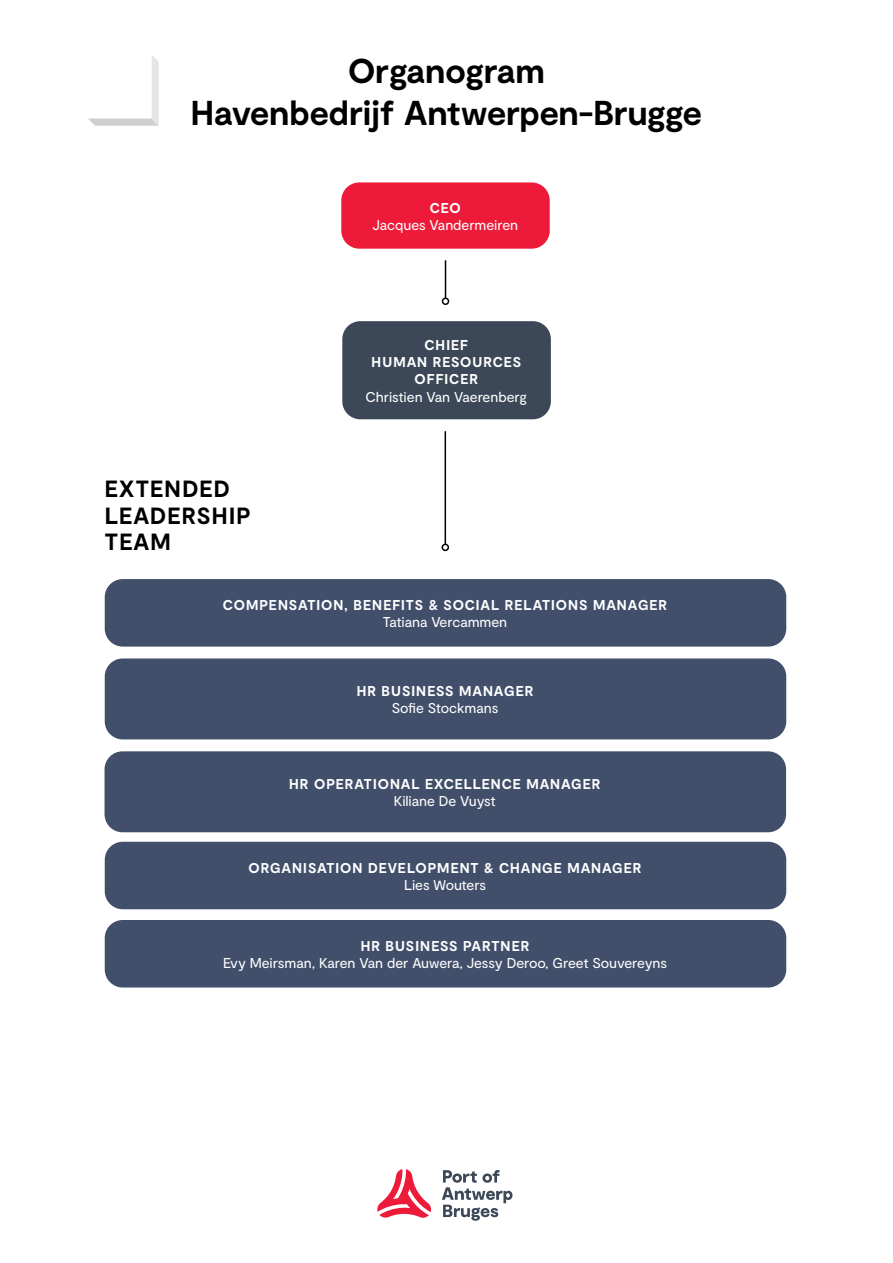
<style>
.page{position:relative;width:893px;height:1263px;background:#fff}
.page>*{position:absolute;margin:0;border:0;box-sizing:border-box;transform-origin:0 0}
.t1{font:700 34.5px/42px "Moderat";letter-spacing:-.005em;color:#000;text-align:center}
.t2{font:700 23.4px/26.4px "Moderat";letter-spacing:.055em;color:#000}
.t3{font:700 14.25px/17.1px "Moderat";letter-spacing:.07em;color:#fff;text-align:center}
.t4{font:14.25px "Moderat";letter-spacing:-.005em;color:#fff}
</style>
<div class="page">
<svg style="left:377px;top:1169px;width:55px;height:49px"></svg>
<svg style="left:442px;top:1170px;width:70px;height:51px"></svg>
<hr style="left:445px;top:431px;width:1px;height:113px;background:#000">
<div style="left:442px;top:544px;width:7px;height:7px;border:2px solid #000;border-radius:50%"></div>
<div style="left:105px;top:579px;width:681px;height:68px;background:#424f6b;border-radius:18px"></div>
<div style="left:105px;top:658px;width:681px;height:81px;background:#424f6b;border-radius:18px"></div>
<div style="left:105px;top:842px;width:681px;height:67px;background:#424f6b;border-radius:18px"></div>
<div style="left:105px;top:920px;width:681px;height:67px;background:#424f6b;border-radius:18px"></div>
<div style="left:342px;top:321px;width:209px;height:98px;background:#3c4857;border-radius:18px"></div>
<svg style="left:88px;top:56px;width:71px;height:70px"></svg>
<div style="left:105px;top:751px;width:681px;height:81px;background:#424f6b;border-radius:18px"></div>
<hr style="left:445px;top:260px;width:1px;height:38px;background:#000">
<div style="left:442px;top:297px;width:7px;height:8px;border:2px solid #000;border-radius:50%"></div>
<div style="left:341px;top:182px;width:209px;height:67px;background:#ed1a39;border-radius:18px"></div>
<h1 class="t1" style="left:191px;top:52px;width:513px">Organogram<br>Havenbedrijf Antwerpen-Brugge</h1>
<p class="t3" style="left:430px;top:200px;width:33px">CEO</p>
<p class="t4" style="left:372px;top:216px;width:147px">Jacques Vandermeiren</p>
<h2 class="t2" style="left:105px;top:477px;width:148px">EXTENDED<br>LEADERSHIP<br>TEAM</h2>
<p class="t3" style="left:372px;top:337px;width:151px">CHIEF<br>HUMAN RESOURCES<br>OFFICER</p>
<p class="t4" style="left:365px;top:388px;width:163px">Christien Van Vaerenberg</p>
<p class="t3" style="left:223px;top:597px;width:446px">COMPENSATION, BENEFITS &amp; SOCIAL RELATIONS MANAGER</p>
<p class="t4" style="left:383px;top:613px;width:126px">Tatiana Vercammen</p>
<p class="t3" style="left:357px;top:683px;width:178px">HR BUSINESS MANAGER</p>
<p class="t4" style="left:392px;top:699px;width:108px">Sofie Stockmans</p>
<p class="t3" style="left:289px;top:776px;width:313px">HR OPERATIONAL EXCELLENCE MANAGER</p>
<p class="t4" style="left:394px;top:792px;width:103px">Kiliane De Vuyst</p>
<p class="t3" style="left:249px;top:860px;width:394px">ORGANISATION DEVELOPMENT &amp; CHANGE MANAGER</p>
<p class="t4" style="left:404px;top:876px;width:83px">Lies Wouters</p>
<p class="t3" style="left:361px;top:938px;width:170px">HR BUSINESS PARTNER</p>
<p class="t4" style="left:223px;top:954px;width:445px">Evy Meirsman, Karen Van der Auwera, Jessy Deroo, Greet Souvereyns</p>
</div>
